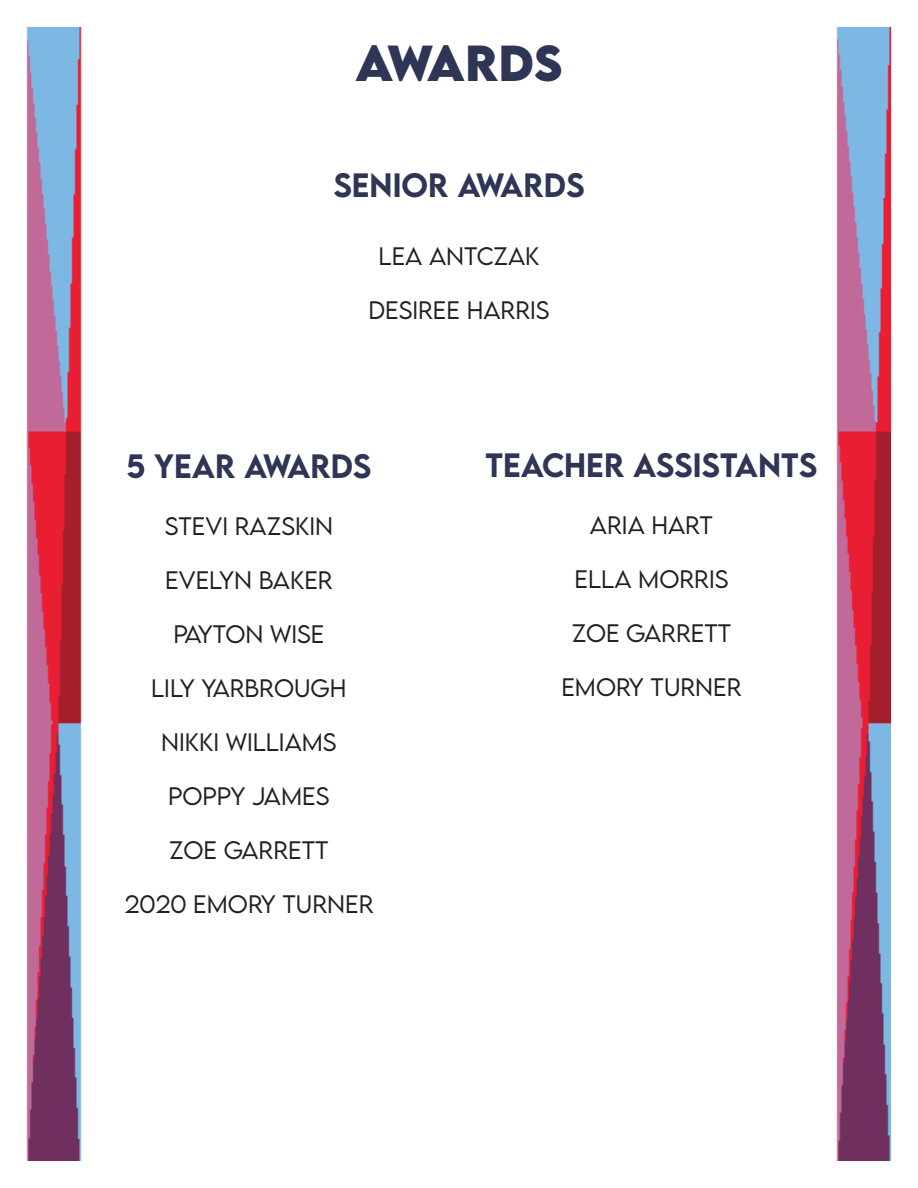
<style>
.page{position:relative;width:918px;height:1188px;background:#fff}
.page>*{position:absolute;margin:0;border:0;box-sizing:border-box;transform-origin:0 0}
.t1{font:700 45px "LEMONMILK";color:#2e3555}
.t2{font:500 30px "LEMONMILK";color:#2e3555}
.t3{font:300 22.5px "LEMONMILK";color:#231f20}
</style>
<div class="page">
<img style="left:26px;top:28px;width:865px;height:1132px">
<p class="t1" style="left:355px;top:33px;width:209px">AWARDS</p>
<p class="t2" style="left:333px;top:165px;width:253px">SENIOR AWARDS</p>
<p class="t3" style="left:379px;top:242px;width:162px">LEA ANTCZAK</p>
<p class="t3" style="left:368px;top:296px;width:181px">DESIREE HARRIS</p>
<p class="t2" style="left:126px;top:447px;width:247px">5 YEAR AWARDS</p>
<p class="t3" style="left:165px;top:512px;width:170px">STEVI RAZSKIN</p>
<p class="t3" style="left:165px;top:566px;width:167px">EVELYN BAKER</p>
<p class="t3" style="left:173px;top:620px;width:152px">PAYTON WISE</p>
<p class="t3" style="left:151px;top:674px;width:94px">LILY YARBR</p>
<p class="t3" style="left:274px;top:674px;width:74px">OUGH</p>
<p class="t3" style="left:161px;top:728px;width:176px">N IKKI WILLIAMS</p>
<p class="t3" style="left:168px;top:782px;width:161px">POPPY JAMES</p>
<p class="t3" style="left:169px;top:836px;width:161px">ZOE GARRETT</p>
<p class="t3" style="left:124px;top:890px;width:249px">2020 EMORY TURNER</p>
<p class="t2" style="left:486px;top:445px;width:333px">TEACHER ASSISTANTS</p>
<p class="t3" style="left:590px;top:510px;width:125px">ARIA HART</p>
<p class="t3" style="left:574px;top:564px;width:154px">ELLA MORRIS</p>
<p class="t3" style="left:572px;top:618px;width:161px">ZOE GARRETT</p>
<p class="t3" style="left:561px;top:672px;width:180px">EMORY TURNER</p>
</div>
